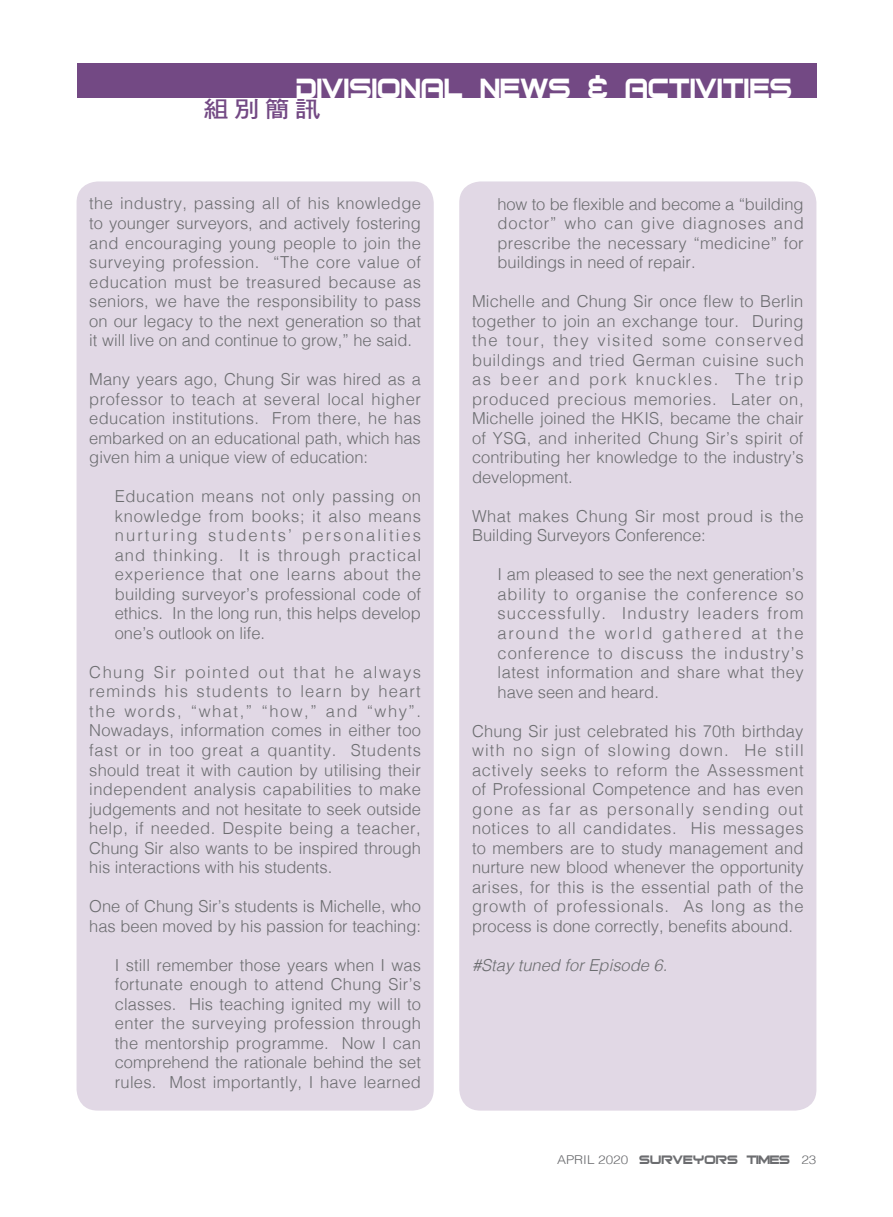
<style>
.page{position:relative;width:893px;height:1217px;background:#fff}
.page>*{position:absolute;margin:0;border:0;box-sizing:border-box;transform-origin:0 0}
.t1{font:37.5px "Bitsumishi";color:#fff;scale:.9 1}
.t2{font:22.95px "DF Hei Bd HK BF";color:#734984;scale:1.11 1}
.t3{font:300 16.5px/19.5px "Helvetica";color:#6c6d70;text-align:justify}
.t4{font:16.5px "Bitsumishi";color:#6c6d70}
.t5{font:italic 300 16.5px "Helvetica";color:#6c6d70}
.s1{font-family:"Helvetica";font-weight:300;font-size:12.15px}
</style>
<div class="page">
<div style="left:77px;top:64px;width:739px;height:34px;background:#734984"></div>
<div style="left:77px;top:181px;width:357px;height:929px;background:#e1d8e5;border-radius:21px"></div>
<div style="left:459px;top:181px;width:357px;height:929px;background:#e1d8e5;border-radius:21px"></div>
<h1 class="t1" style="left:297px;top:73px;width:553px">DIVISIONAL NEWS &amp; ACTIVITIES</h1>
<h2 class="t2" style="left:203px;top:97px;width:107px">組別簡訊</h2>
<p class="t3" style="left:89px;top:193px;width:333px">the industry, passing all of his knowledge to younger surveyors, and actively fostering and encouraging young people to join the surveying profession. “The core value of education must be treasured because as seniors, we have the responsibility to pass on our legacy to the next generation so that it will live on and continue to grow,” he said.</p>
<p class="t3" style="left:89px;top:368px;width:333px">Many years ago, Chung Sir was hired as a professor to teach at several local higher education institutions. From there, he has embarked on an educational path, which has given him a unique view of education:</p>
<p class="t3" style="left:115px;top:485px;width:308px">Education means not only passing on knowledge from books; it also means nurturing students’ personalities and thinking. It is through practical experience that one learns about the building surveyor’s professional code of ethics. In the long run, this helps develop one’s outlook on life.</p>
<p class="t3" style="left:89px;top:661px;width:333px">Chung Sir pointed out that he always reminds his students to learn by heart the words, “what,” “how,” and “why”.<br>Nowadays, information comes in either too fast or in too great a quantity. Students should treat it with caution by utilising their independent analysis capabilities to make judgements and not hesitate to seek outside help, if needed. Despite being a teacher, Chung Sir also wants to be inspired through his interactions with his students.</p>
<p class="t3" style="left:89px;top:895px;width:333px">One of Chung Sir’s students is Michelle, who has been moved by his passion for teaching:</p>
<p class="t3" style="left:115px;top:953px;width:308px">I still remember those years when I was fortunate enough to attend Chung Sir’s classes. His teaching ignited my will to enter the surveying profession through the mentorship programme. Now I can comprehend the rationale behind the set rules. Most importantly, I have learned</p>
<p class="t3" style="left:497px;top:193px;width:308px">how to be flexible and become a “building doctor” who can give diagnoses and prescribe the necessary “medicine” for buildings in need of repair.</p>
<p class="t3" style="left:472px;top:290px;width:333px">Michelle and Chung Sir once flew to Berlin together to join an exchange tour. During the tour, they visited some conserved buildings and tried German cuisine such as beer and pork knuckles. The trip produced precious memories. Later on, Michelle joined the HKIS, became the chair of YSG, and inherited Chung Sir’s spirit of contributing her knowledge to the industry’s development.</p>
<p class="t3" style="left:472px;top:505px;width:333px">What makes Chung Sir most proud is the<br>Building Surveyors Conference:</p>
<p class="t3" style="left:497px;top:563px;width:308px">I am pleased to see the next generation’s ability to organise the conference so successfully. Industry leaders from around the world gathered at the conference to discuss the industry’s latest information and share what they have seen and heard.</p>
<p class="t3" style="left:472px;top:719px;width:333px">Chung Sir just celebrated his 70th birthday with no sign of slowing down. He still actively seeks to reform the Assessment of Professional Competence and has even gone as far as personally sending out notices to all candidates. His messages to members are to study management and nurture new blood whenever the opportunity arises, for this is the essential path of the growth of professionals. As long as the process is done correctly, benefits abound.</p>
<p class="t5" style="left:472px;top:950px;width:197px">#Stay tuned for Episode 6.</p>
<p class="t4" style="left:557px;top:1152px;width:261px"><span class="s1">APRIL 2020</span> SURVEYORS TIMES <span class="s1">23</span></p>
</div>
